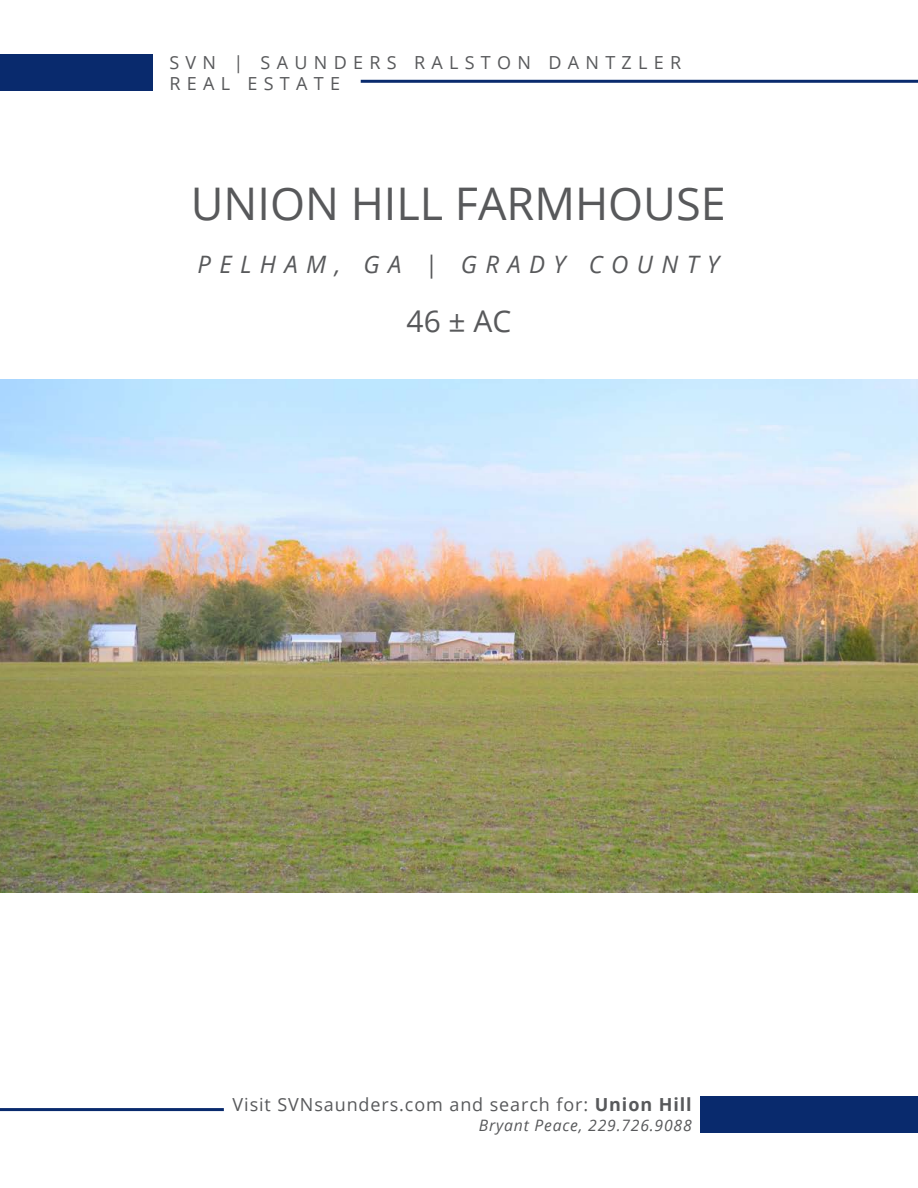
<style>
.page{position:relative;width:918px;height:1188px;background:#fff}
.page>*{position:absolute;margin:0;border:0;box-sizing:border-box;transform-origin:0 0}
.t1{font:45px "Open Sans";color:#58595b}
.t2{font:30px "Open Sans";color:#58595b}
.t3{font:italic 24px "Open Sans";letter-spacing:.35em;color:#58595b}
.t4{font:18px "Open Sans";letter-spacing:.05em;color:#58595b}
.t5{font:18px/21.6px "Open Sans";letter-spacing:.35em;color:#58595b}
.t6{font:italic 15.75px "Open Sans";letter-spacing:.05em;color:#58595b}
.s1{font-weight:700}
</style>
<div class="page">
<div style="left:700px;top:1096px;width:218px;height:36px;background:#092a6d"></div>
<img style="left:0;top:379px;width:918px;height:513px">
<div style="left:0;top:55px;width:152px;height:36px;background:#092a6d"></div>
<hr style="left:361px;top:80px;width:557px;height:3px;background:#092a6d">
<hr style="left:0;top:1108px;width:224px;height:3px;background:#092a6d">
<p class="t5" style="left:169px;top:51px;width:513px">SVN | SAUNDERS RALSTON DANTZLER<br>REAL ESTATE</p>
<h1 class="t1" style="left:191px;top:173px;width:537px">UNION HILL FARMHOUSE</h1>
<h3 class="t3" style="left:197px;top:248px;width:523px">PELHAM, GA | GRADY COUNTY</h3>
<h2 class="t2" style="left:407px;top:301px;width:106px">46 ± AC</h2>
<p class="t4" style="left:233px;top:1093px;width:461px">Visit SVNsaunders.com and search for: <span class="s1">Union Hill</span></p>
<p class="t6" style="left:479px;top:1115px;width:214px">Bryant Peace, 229.726.9088</p>
</div>
